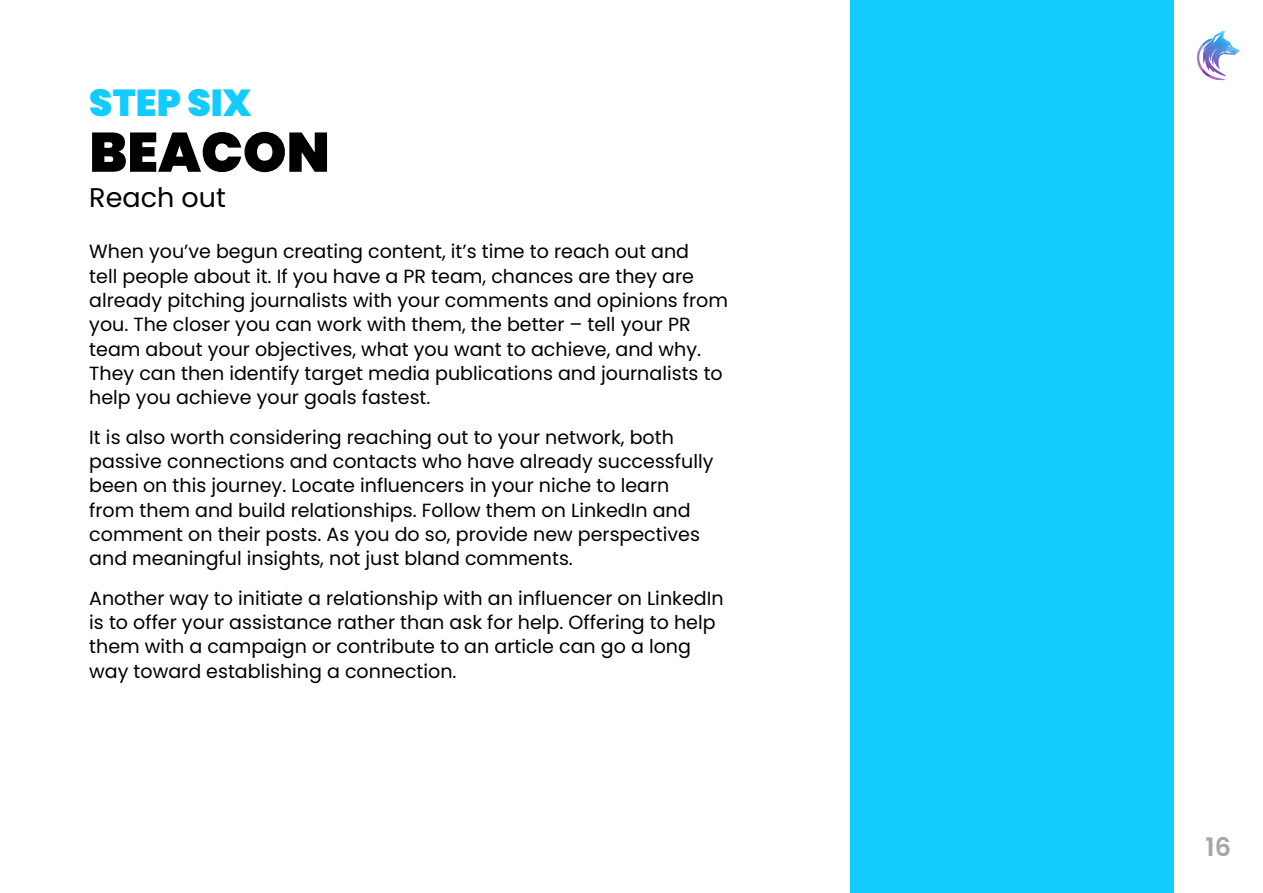
<style>
.page{position:relative;width:1263px;height:893px;background:#fff}
.page>*{position:absolute;margin:0;border:0;box-sizing:border-box;transform-origin:0 0}
.t1{font:900 55.5px "Poppins";color:#000}
.t2{font:900 37.5px "Poppins";color:#12ccff}
.t3{font:27px "Poppins";color:#000}
.t4{font:600 25.5px "Poppins";color:#a6a6a6}
.t5{font:19.05px/24.3px "Poppins";color:#000}
</style>
<div class="page">
<div style="left:850px;top:0;width:324px;height:893px;background:#12ccff"></div>
<svg style="left:1197px;top:30px;width:43px;height:51px"></svg>
<h2 class="t2" style="left:89px;top:81px;width:164px">STEP SIX</h2>
<h1 class="t1" style="left:89px;top:120px;width:242px">BEACON</h1>
<h3 class="t3" style="left:89px;top:181px;width:138px">Reach out</h3>
<p class="t5" style="left:89px;top:239px;width:640px">When you’ve begun creating content, it’s time to reach out and<br>tell people about it. If you have a PR team, chances are they are already pitching journalists with your comments and opinions from you. The closer you can work with them, the better – tell your PR team about your objectives, what you want to achieve, and why.<br>They can then identify target media publications and journalists to help you achieve your goals fastest.</p>
<p class="t5" style="left:89px;top:425px;width:626px">It is also worth considering reaching out to your network, both passive connections and contacts who have already successfully been on this journey. Locate influencers in your niche to learn from them and build relationships. Follow them on LinkedIn and comment on their posts. As you do so, provide new perspectives and meaningful insights, not just bland comments.</p>
<p class="t5" style="left:89px;top:586px;width:636px">Another way to initiate a relationship with an influencer on LinkedIn is to offer your assistance rather than ask for help. Offering to help them with a campaign or contribute to an article can go a long way toward establishing a connection.</p>
<h3 class="t4" style="left:1205px;top:832px;width:27px">16</h3>
</div>
